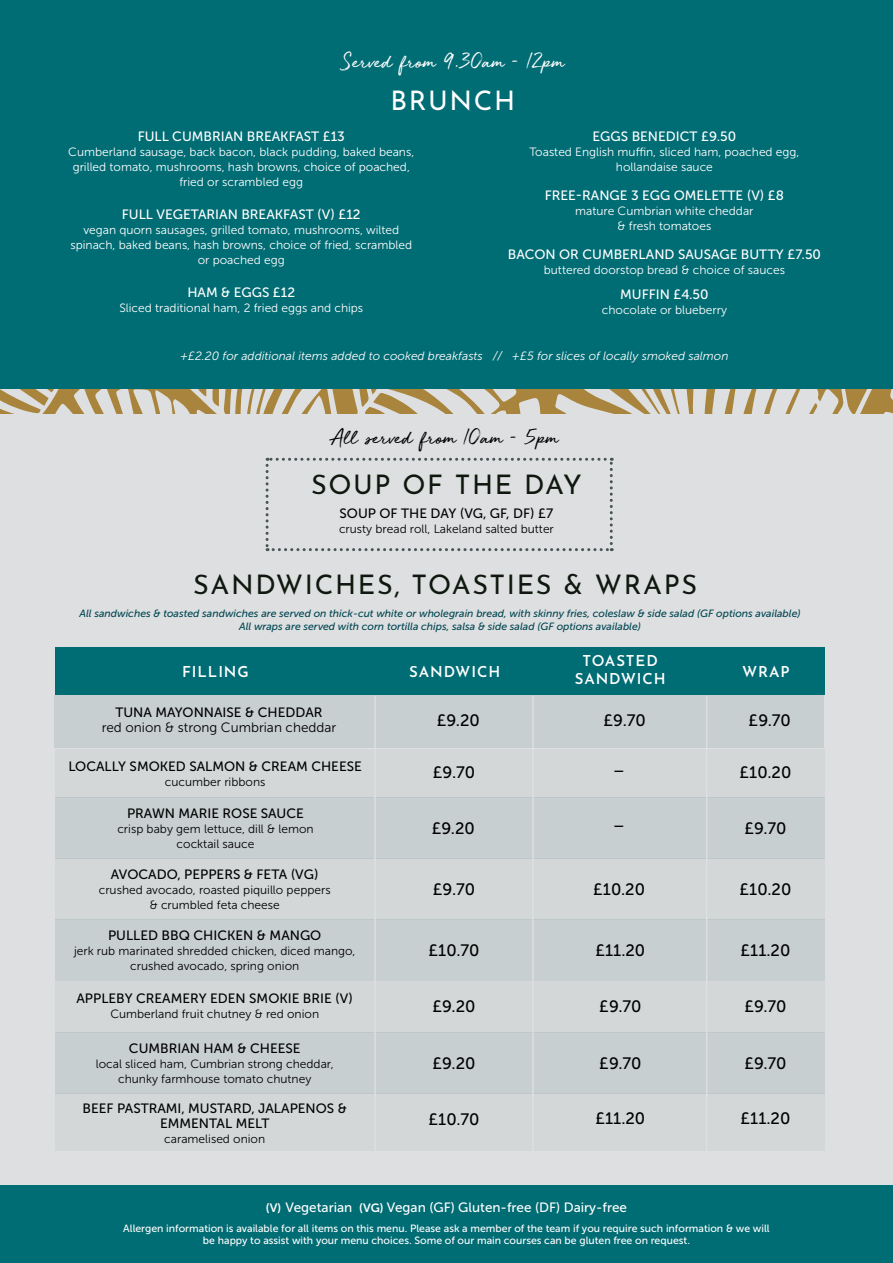
<style>
.page{position:relative;width:893px;height:1263px;background:#fff}
.page>*{position:absolute;margin:0;border:0;box-sizing:border-box;transform-origin:0 0}
.t1{font:27px "Josefin Sans";letter-spacing:.06em;color:#0e180e}
.t2{font:27px "Josefin Sans";letter-spacing:.06em;color:#fff}
.t3{font:22.5px "Golden Plains";color:#000}
.t4{font:22.5px "Golden Plains";color:#fff}
.t5{font:16.5px "Museo Sans 500";color:#000}
.t6{font:600 15px/18px "Josefin Sans";letter-spacing:.06em;color:#fff;text-align:center}
.t7{font:13.5px/15px "Museo Sans 500";color:#000;text-align:center}
.t8{font:13.5px "Museo Sans 500";color:#fff}
.t9{font:13.5px "Museo Sans 300";color:#000}
.t10{font:12px/15px "Museo Sans 300";color:#fff;text-align:center}
.t11{font:12px/15px "Museo Sans 300";color:#000;text-align:center}
.t12{font:italic 12px "Museo Sans 300";color:#fff}
.t13{font:italic 10.5px/12.8px "Museo Sans 500";color:#004652;text-align:center}
.t14{font:10.5px/12.6px "Museo Sans 500";color:#fff;text-align:center}
.s1{font-family:"Divine Rhapsody Personal"}
.s2{font-family:"Active"}
.s3{font-family:"Museo Sans 700";font-size:12px}
</style>
<div class="page">
<div style="left:0;top:0;width:893px;height:390px;background:#006c74"></div>
<div style="left:0;top:389px;width:893px;height:810px;background:#dedfe0"></div>
<div style="left:0;top:1185px;width:893px;height:78px;background:#006c74"></div>
<svg style="left:0;top:389px;width:893px;height:24px"></svg>
<div style="left:55px;top:647px;width:770px;height:48px;background:#006c74"></div>
<div style="left:55px;top:749px;width:770px;height:49px;background:#d3d7d8"></div>
<div style="left:55px;top:859px;width:770px;height:61px;background:#d3d7d8"></div>
<div style="left:55px;top:981px;width:770px;height:51px;background:#d3d7d8"></div>
<div style="left:55px;top:1093px;width:770px;height:58px;background:#d3d7d8"></div>
<div style="left:55px;top:798px;width:770px;height:61px;background:#c8cfd1"></div>
<div style="left:55px;top:920px;width:770px;height:61px;background:#c8cfd1"></div>
<div style="left:55px;top:1032px;width:770px;height:61px;background:#c8cfd1"></div>
<div style="left:54px;top:695px;width:770px;height:53px;background:#c8cfd1"></div>
<hr style="left:374px;top:696px;width:2px;height:455px;background:#dddfe1">
<hr style="left:532px;top:696px;width:2px;height:455px;background:#dddfe1">
<hr style="left:706px;top:696px;width:1px;height:455px;background:#dddfe1">
<svg style="left:266px;top:458px;width:347px;height:93px"></svg>
<h2 class="t4" style="left:341px;top:50px;width:224px">Served from 9<span class="s1">.</span>30am <span class="s2">-</span> 12pm</h2>
<h1 class="t2" style="left:390px;top:78px;width:126px">BRUNCH</h1>
<p class="t8" style="left:138px;top:129px;width:209px">FULL CUMBRIAN BREAKFAST £13</p>
<p class="t10" style="left:68px;top:144px;width:347px">Cumberland sausage, back bacon, black pudding, baked beans, grilled tomato, mushrooms, hash browns, choice of poached, fried or scrambled egg</p>
<p class="t8" style="left:122px;top:207px;width:240px">FULL VEGETARIAN BREAKFAST (V) £12</p>
<p class="t10" style="left:70px;top:223px;width:343px">vegan quorn sausages, grilled tomato, mushrooms, wilted spinach, baked beans, hash browns, choice of fried, scrambled or poached egg</p>
<p class="t8" style="left:187px;top:285px;width:109px">HAM &amp; EGGS £12</p>
<p class="t10" style="left:119px;top:301px;width:245px">Sliced traditional ham, 2 fried eggs and chips</p>
<p class="t8" style="left:593px;top:129px;width:145px">EGGS BENEDICT £9.50</p>
<p class="t10" style="left:529px;top:144px;width:272px">Toasted English muffin, sliced ham, poached egg, hollandaise sauce</p>
<p class="t8" style="left:545px;top:188px;width:241px">FREE-RANGE 3 EGG OMELETTE (V) £8</p>
<p class="t10" style="left:575px;top:203px;width:180px">mature Cumbrian white cheddar &amp; fresh tomatoes</p>
<p class="t8" style="left:508px;top:247px;width:315px">BACON OR CUMBERLAND SAUSAGE BUTTY £7.50</p>
<p class="t10" style="left:544px;top:262px;width:243px">buttered doorstop bread &amp; choice of sauces</p>
<p class="t8" style="left:620px;top:286px;width:90px">MUFFIN £4.50</p>
<p class="t10" style="left:602px;top:302px;width:127px">chocolate or blueberry</p>
<p class="t12" style="left:180px;top:349px;width:550px">+£2.20 for additional items added to cooked breakfasts // +£5 for slices of locally smoked salmon</p>
<h2 class="t3" style="left:330px;top:427px;width:230px">All served from 10am <span class="s2">-</span> 5pm</h2>
<h1 class="t1" style="left:311px;top:461px;width:272px">SOUP OF THE DAY</h1>
<p class="t7" style="left:340px;top:506px;width:215px">SOUP OF THE DAY (VG, GF, DF) £7</p>
<p class="t11" style="left:339px;top:521px;width:216px">crusty bread roll, Lakeland salted butter</p>
<h1 class="t1" style="left:193px;top:562px;width:505px">SANDWICHES, TOASTIES &amp; WRAPS</h1>
<p class="t13" style="left:80px;top:607px;width:722px">All sandwiches &amp; toasted sandwiches are served on thick-cut white or wholegrain bread, with skinny fries, coleslaw &amp; side salad (GF options available)<br>All wraps are served with corn tortilla chips, salsa &amp; side salad (GF options available)</p>
<p class="t6" style="left:182px;top:661px;width:68px">FILLING</p>
<p class="t6" style="left:409px;top:661px;width:93px">SANDWICH</p>
<p class="t6" style="left:575px;top:650px;width:93px">TOASTED<br>SANDWICH</p>
<p class="t6" style="left:742px;top:660px;width:49px">WRAP</p>
<p class="t7" style="left:115px;top:705px;width:209px">TUNA MAYONNAISE &amp; CHEDDAR</p>
<p class="t9" style="left:102px;top:720px;width:236px">red onion &amp; strong Cumbrian cheddar</p>
<p class="t7" style="left:68px;top:759px;width:295px">LOCALLY SMOKED SALMON &amp; CREAM CHEESE</p>
<p class="t11" style="left:165px;top:774px;width:102px">cucumber ribbons</p>
<p class="t7" style="left:127px;top:806px;width:178px">PRAWN MARIE ROSE SAUCE</p>
<p class="t11" style="left:117px;top:821px;width:198px">crisp baby gem lettuce, dill &amp; lemon cocktail sauce</p>
<p class="t7" style="left:111px;top:867px;width:209px">AVOCADO, PEPPERS &amp; FETA (VG)</p>
<p class="t11" style="left:99px;top:882px;width:233px">crushed avocado, roasted piquillo peppers &amp; crumbled feta cheese</p>
<p class="t7" style="left:108px;top:928px;width:215px">PULLED BBQ CHICKEN &amp; MANGO</p>
<p class="t11" style="left:74px;top:943px;width:283px">jerk rub marinated shredded chicken, diced mango, crushed avocado, spring onion</p>
<p class="t7" style="left:76px;top:991px;width:278px">APPLEBY CREAMERY EDEN SMOKIE BRIE (V)</p>
<p class="t11" style="left:110px;top:1007px;width:210px">Cumberland fruit chutney &amp; red onion</p>
<p class="t7" style="left:129px;top:1041px;width:173px">CUMBRIAN HAM &amp; CHEESE</p>
<p class="t11" style="left:96px;top:1056px;width:239px">local sliced ham, Cumbrian strong cheddar, chunky farmhouse tomato chutney</p>
<p class="t7" style="left:82px;top:1101px;width:266px">BEEF PASTRAMI, MUSTARD, JALAPENOS &amp;<br>EMMENTAL MELT</p>
<p class="t11" style="left:164px;top:1131px;width:102px">caramelised onion</p>
<h3 class="t5" style="left:437px;top:711px;width:45px">£9.20</h3>
<h3 class="t5" style="left:603px;top:711px;width:44px">£9.70</h3>
<h3 class="t5" style="left:749px;top:711px;width:44px">£9.70</h3>
<h3 class="t5" style="left:433px;top:763px;width:44px">£9.70</h3>
<h3 class="t5" style="left:613px;top:763px;width:14px">–</h3>
<h3 class="t5" style="left:740px;top:763px;width:53px">£10.20</h3>
<h3 class="t5" style="left:432px;top:819px;width:45px">£9.20</h3>
<h3 class="t5" style="left:613px;top:817px;width:14px">–</h3>
<h3 class="t5" style="left:744px;top:819px;width:44px">£9.70</h3>
<h3 class="t5" style="left:433px;top:880px;width:44px">£9.70</h3>
<h3 class="t5" style="left:593px;top:880px;width:53px">£10.20</h3>
<h3 class="t5" style="left:740px;top:880px;width:53px">£10.20</h3>
<h3 class="t5" style="left:428px;top:941px;width:52px">£10.70</h3>
<h3 class="t5" style="left:595px;top:942px;width:51px">£11.20</h3>
<h3 class="t5" style="left:740px;top:942px;width:51px">£11.20</h3>
<h3 class="t5" style="left:432px;top:997px;width:45px">£9.20</h3>
<h3 class="t5" style="left:599px;top:997px;width:44px">£9.70</h3>
<h3 class="t5" style="left:744px;top:997px;width:44px">£9.70</h3>
<h3 class="t5" style="left:432px;top:1055px;width:45px">£9.20</h3>
<h3 class="t5" style="left:599px;top:1055px;width:44px">£9.70</h3>
<h3 class="t5" style="left:744px;top:1055px;width:44px">£9.70</h3>
<h3 class="t5" style="left:428px;top:1110px;width:52px">£10.70</h3>
<h3 class="t5" style="left:595px;top:1109px;width:51px">£11.20</h3>
<h3 class="t5" style="left:740px;top:1109px;width:51px">£11.20</h3>
<p class="t8" style="left:266px;top:1200px;width:363px"><span class="s3">(V)</span> Vegetarian <span class="s3">(VG)</span> Vegan (GF) Gluten-free (DF) Dairy-free</p>
<p class="t14" style="left:123px;top:1222px;width:648px">Allergen information is available for all items on this menu. Please ask a member of the team if you require such information &amp; we will be happy to assist with your menu choices. Some of our main courses can be gluten free on request.</p>
</div>
